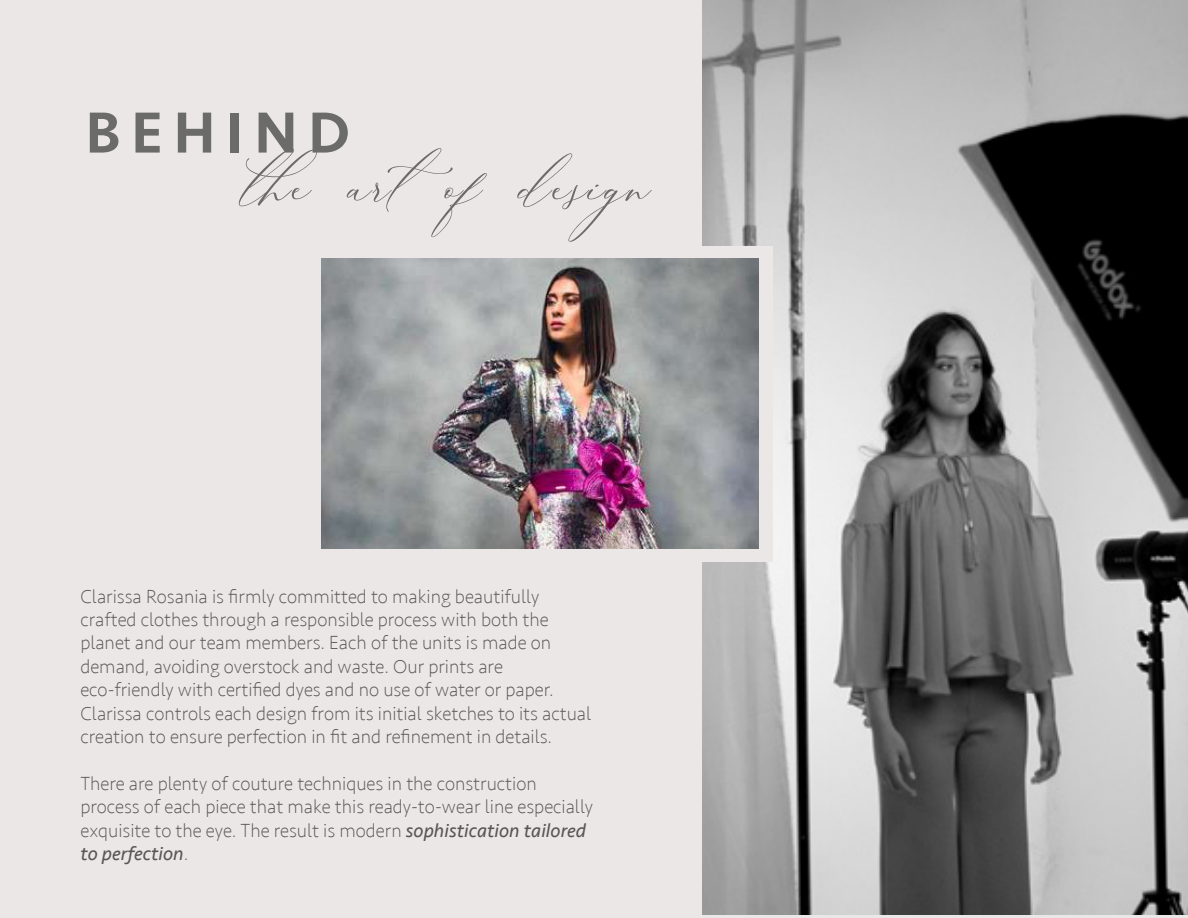
<style>
.page{position:relative;width:1188px;height:918px;background:#ebe7e6}
.page>*{position:absolute;margin:0;border:0;box-sizing:border-box;transform-origin:0 0}
.t1{font:84px "Boheme Floral";letter-spacing:.04em;color:#6b6b6a}
.t2{font:500 60px "Seravek";letter-spacing:.18em;color:#6b6b6a}
.t3{font:200 19.5px/23.4px "Seravek";color:#575756}
.s1{font-weight:400;font-style:italic}
</style>
<div class="page">
<img style="left:702px;top:0;width:486px;height:915px">
<div style="left:298px;top:246px;width:475px;height:315px;background:#ebe7e6"></div>
<img style="left:322px;top:259px;width:437px;height:290px">
<h2 class="t2" style="left:86px;top:95px;width:266px">BEHIND</h2>
<h1 class="t1" style="left:244px;top:129px;width:428px">the artof design</h1>
<p class="t3" style="left:80px;top:585px;width:512px">Clarissa Rosania is firmly committed to making beautifully crafted clothes through a responsible process with both the planet and our team members. Each of the units is made on demand, avoiding overstock and waste. Our prints are eco-friendly with certified dyes and no use of water or paper.<br>Clarissa controls each design from its initial sketches to its actual creation to ensure perfection in fit and refinement in details.</p>
<p class="t3" style="left:80px;top:772px;width:514px">There are plenty of couture techniques in the construction process of each piece that make this ready-to-wear line especially exquisite to the eye. The result is modern <span class="s1">sophistication tailored to perfection</span>.</p>
</div>
